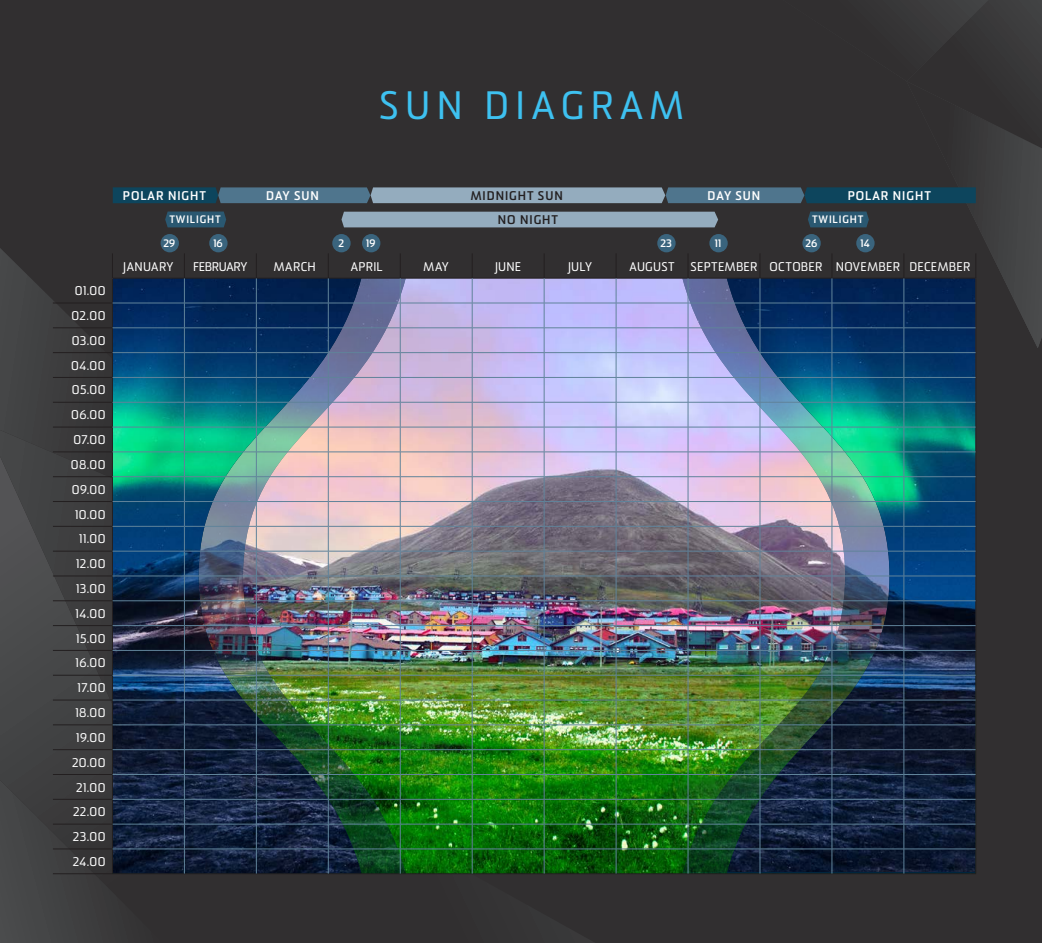
<style>
.page{position:relative;width:1042px;height:943px;background:#312f30}
.page>*{position:absolute;margin:0;border:0;box-sizing:border-box;transform-origin:0 0}
.t1{font:38.5px "Sommet";letter-spacing:.17em;color:#3ec1f0}
.t2{font:12.25px/24.8px "Sommet";letter-spacing:.025em;color:#fff;text-align:right}
.t3{font:700 12.25px "Sommet";letter-spacing:.08em;color:#fff}
.t4{font:700 12.25px "Sommet";letter-spacing:.08em;color:#231f20}
.t5{font:12.25px "Sommet";letter-spacing:-.025em;color:#fff}
.t6{font:700 10.5px "Sommet";letter-spacing:.08em;color:#fff}
</style>
<div class="page">
<svg style="left:0;top:570px;width:112px;height:373px"></svg>
<svg style="left:0;top:248px;width:111px;height:322px"></svg>
<hr style="left:112px;top:873px;width:72px;height:1px;background:#231f20">
<hr style="left:184px;top:873px;width:72px;height:1px;background:#231f20">
<hr style="left:256px;top:873px;width:72px;height:1px;background:#231f20">
<hr style="left:328px;top:873px;width:72px;height:1px;background:#231f20">
<hr style="left:400px;top:873px;width:72px;height:1px;background:#231f20">
<hr style="left:472px;top:873px;width:72px;height:1px;background:#231f20">
<hr style="left:544px;top:873px;width:72px;height:1px;background:#231f20">
<hr style="left:616px;top:873px;width:72px;height:1px;background:#231f20">
<hr style="left:688px;top:873px;width:72px;height:1px;background:#231f20">
<hr style="left:760px;top:873px;width:72px;height:1px;background:#231f20">
<hr style="left:832px;top:873px;width:72px;height:1px;background:#231f20">
<hr style="left:904px;top:873px;width:72px;height:1px;background:#231f20">
<hr style="left:53px;top:303px;width:60px;height:1px;background:#231f20">
<hr style="left:53px;top:327px;width:60px;height:1px;background:#231f20">
<hr style="left:53px;top:352px;width:60px;height:1px;background:#231f20">
<hr style="left:53px;top:377px;width:60px;height:1px;background:#231f20">
<hr style="left:53px;top:402px;width:60px;height:1px;background:#231f20">
<hr style="left:53px;top:427px;width:60px;height:1px;background:#231f20">
<hr style="left:53px;top:451px;width:60px;height:1px;background:#231f20">
<hr style="left:53px;top:476px;width:60px;height:1px;background:#231f20">
<hr style="left:53px;top:501px;width:60px;height:1px;background:#231f20">
<hr style="left:53px;top:526px;width:60px;height:1px;background:#231f20">
<hr style="left:53px;top:551px;width:60px;height:1px;background:#231f20">
<hr style="left:53px;top:575px;width:60px;height:1px;background:#231f20">
<hr style="left:53px;top:600px;width:60px;height:1px;background:#231f20">
<hr style="left:53px;top:625px;width:60px;height:1px;background:#231f20">
<hr style="left:53px;top:650px;width:60px;height:1px;background:#231f20">
<hr style="left:53px;top:675px;width:60px;height:1px;background:#231f20">
<hr style="left:53px;top:699px;width:60px;height:1px;background:#231f20">
<hr style="left:53px;top:724px;width:60px;height:1px;background:#231f20">
<hr style="left:53px;top:749px;width:60px;height:1px;background:#231f20">
<hr style="left:53px;top:774px;width:60px;height:1px;background:#231f20">
<hr style="left:53px;top:799px;width:60px;height:1px;background:#231f20">
<hr style="left:53px;top:823px;width:60px;height:1px;background:#231f20">
<hr style="left:53px;top:848px;width:60px;height:1px;background:#231f20">
<hr style="left:53px;top:873px;width:59px;height:1px;background:#231f20">
<img style="left:112px;top:0;width:930px;height:873px">
<h1 class="t1" style="left:379px;top:82px;width:306px">SUN DIAGRAM</h1>
<p class="t2" style="left:71px;top:278px;width:36px">01.00<br>02.00<br>03.00<br>04.00<br>05.00<br>06.00<br>07.00<br>08.00<br>09.00<br>10.00<br>11.00<br>12.00<br>13.00<br>14.00<br>15.00<br>16.00<br>17.00<br>18.00<br>19.00<br>20.00<br>21.00<br>22.00<br>23.00<br>24.00</p>
<p class="t3" style="left:123px;top:188px;width:85px">POLAR NIGHT</p>
<p class="t3" style="left:266px;top:188px;width:54px">DAY SUN</p>
<p class="t4" style="left:471px;top:188px;width:94px">MIDNIGHT SUN</p>
<p class="t3" style="left:707px;top:188px;width:54px">DAY SUN</p>
<p class="t3" style="left:848px;top:188px;width:85px">POLAR NIGHT</p>
<p class="t6" style="left:169px;top:213px;width:53px">TWILIGHT</p>
<p class="t4" style="left:498px;top:212px;width:62px">NO NIGHT</p>
<p class="t6" style="left:812px;top:213px;width:53px">TWILIGHT</p>
<p class="t6" style="left:164px;top:237px;width:13px">29</p>
<p class="t6" style="left:213px;top:237px;width:11px">16</p>
<p class="t6" style="left:338px;top:237px;width:7px">2</p>
<p class="t6" style="left:366px;top:237px;width:11px">19</p>
<p class="t6" style="left:660px;top:237px;width:13px">23</p>
<p class="t6" style="left:715px;top:237px;width:8px">11</p>
<p class="t6" style="left:805px;top:237px;width:13px">26</p>
<p class="t6" style="left:860px;top:237px;width:11px">14</p>
<p class="t2" style="left:123px;top:254px;width:52px">JANUARY</p>
<p class="t5" style="left:193px;top:259px;width:56px">FEBRUARY</p>
<p class="t2" style="left:274px;top:254px;width:44px">MARCH</p>
<p class="t2" style="left:351px;top:254px;width:33px">APRIL</p>
<p class="t2" style="left:423px;top:254px;width:27px">MAY</p>
<p class="t2" style="left:495px;top:254px;width:28px">JUNE</p>
<p class="t2" style="left:568px;top:254px;width:26px">JULY</p>
<p class="t2" style="left:629px;top:254px;width:47px">AUGUST</p>
<p class="t2" style="left:690px;top:254px;width:281px">SEPTEMBER OCTOBER NOVEMBER DECEMBER</p>
</div>
